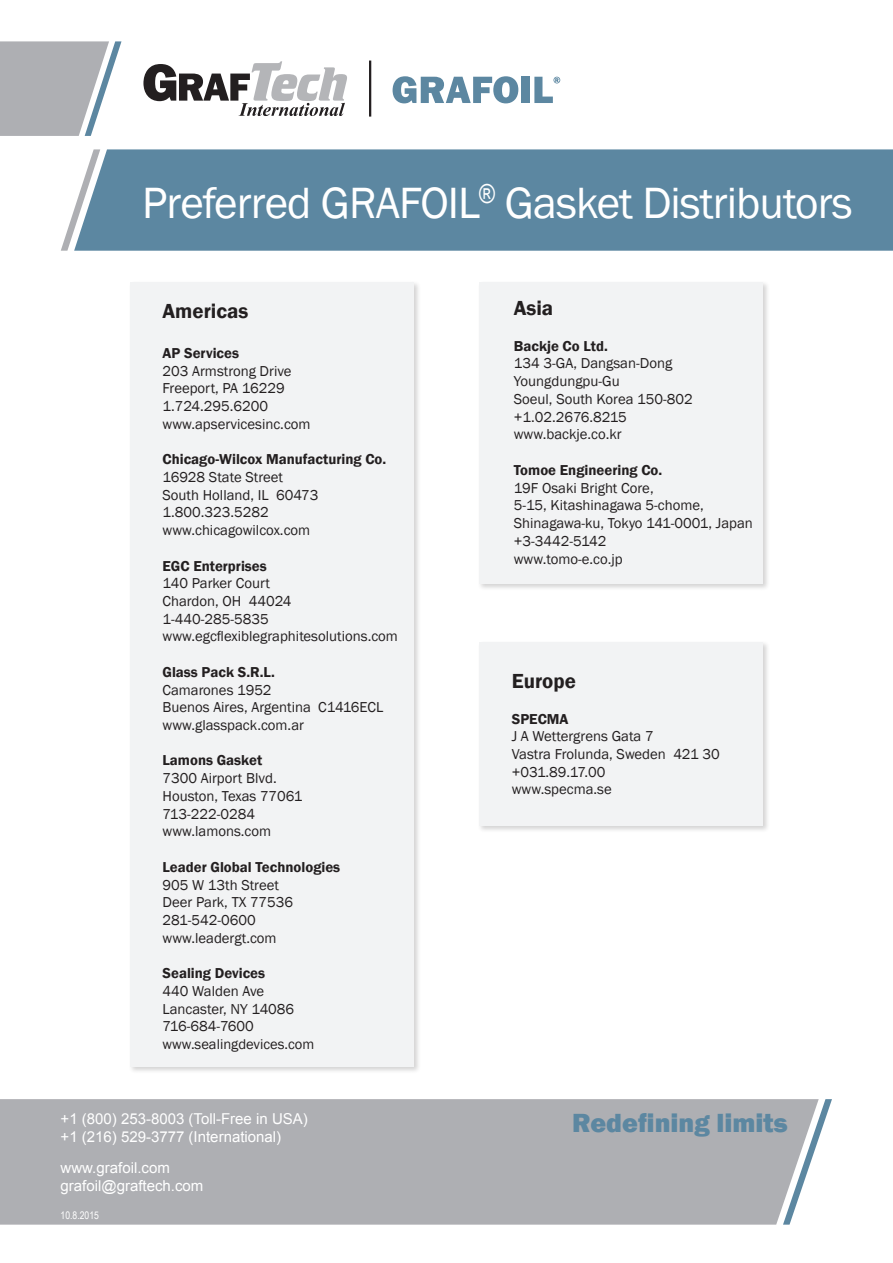
<style>
.page{position:relative;width:893px;height:1263px;background:#fff}
.page>*{position:absolute;margin:0;border:0;box-sizing:border-box;transform-origin:0 0}
.Title_SUB{font:45px "Franklin Gothic";letter-spacing:-.02em;color:#fff}
.t1{font:800 27px "Franklin Gothic";color:#5c87a1}
.t2{font:600 20.85px "Franklin Gothic";color:#231f20}
.t3{font:15px "Arial";color:#fff}
.t4{font:14.7px "Franklin Gothic";color:#231f20}
.t5{font:600 14.7px "Franklin Gothic";color:#231f20}
.t6{font:14.55px "Franklin Gothic";color:#231f20}
.t7{font:10.5px "Arial Narrow";color:#fff}
</style>
<div class="page">
<div style="left:478px;top:640px;width:292px;height:194px;background:#231f20;opacity:.2"></div>
<div style="left:479px;top:642px;width:284px;height:184px;background:#f2f3f4"></div>
<div style="left:478px;top:280px;width:292px;height:311px;background:#231f20;opacity:.2"></div>
<div style="left:479px;top:282px;width:284px;height:302px;background:#f2f3f4"></div>
<div style="left:129px;top:280px;width:292px;height:794px;background:#231f20;opacity:.2"></div>
<div style="left:130px;top:282px;width:284px;height:784px;background:#f2f3f4"></div>
<svg style="left:393px;top:76px;width:125px;height:27px"></svg>
<div style="left:522px;top:77px;width:8px;height:26px;background:#5c87a1"></div>
<svg style="left:534px;top:77px;width:26px;height:26px"></svg>
<hr style="left:369px;top:61px;width:2px;height:56px;background:#231f20">
<svg style="left:61px;top:210px;width:13px;height:41px"></svg>
<div style="left:74px;top:149px;width:819px;height:102px;background:#5c87a1"></div>
<svg style="left:0;top:41px;width:122px;height:95px"></svg>
<svg style="left:143px;top:61px;width:204px;height:55px"></svg>
<div style="left:0;top:1099px;width:783px;height:125px;background:#aeafb3"></div>
<svg style="left:783px;top:1099px;width:49px;height:125px"></svg>
<p class="Title_SUB" style="left:142px;top:175px;width:712px">Preferred GRAFOIL<sup>®</sup> Gasket Distributors</p>
<p class="t2" style="left:163px;top:298px;width:87px">Americas</p>
<p class="t5" style="left:163px;top:344px;width:78px">AP Services</p>
<p class="t4" style="left:163px;top:361px;width:131px">203 Armstrong Drive</p>
<p class="t4" style="left:163px;top:379px;width:124px">Freeport, PA 16229</p>
<p class="t4" style="left:163px;top:397px;width:107px">1.724.295.6200</p>
<p class="t4" style="left:163px;top:415px;width:150px">www.apservicesinc.com</p>
<p class="t5" style="left:163px;top:450px;width:225px">Chicago-Wilcox Manufacturing Co.</p>
<p class="t4" style="left:163px;top:468px;width:122px">16928 State Street</p>
<p class="t4" style="left:163px;top:486px;width:158px">South Holland, IL 60473</p>
<p class="t4" style="left:163px;top:503px;width:108px">1.800.323.5282</p>
<p class="t4" style="left:163px;top:521px;width:149px">www.chicagowilcox.com</p>
<p class="t5" style="left:163px;top:556px;width:106px">EGC Enterprises</p>
<p class="t4" style="left:163px;top:574px;width:109px">140 Parker Court</p>
<p class="t4" style="left:163px;top:592px;width:130px">Chardon, OH 44024</p>
<p class="t4" style="left:163px;top:610px;width:108px">1-440-285-5835</p>
<p class="t4" style="left:163px;top:627px;width:237px">www.egcflexiblegraphitesolutions.com</p>
<p class="t5" style="left:163px;top:663px;width:114px">Glass Pack S.R.L.</p>
<p class="t4" style="left:163px;top:680px;width:111px">Camarones 1952</p>
<p class="t4" style="left:163px;top:698px;width:222px">Buenos Aires, Argentina C1416ECL</p>
<p class="t4" style="left:163px;top:716px;width:143px">www.glasspack.com.ar</p>
<p class="t5" style="left:163px;top:751px;width:101px">Lamons Gasket</p>
<p class="t4" style="left:163px;top:769px;width:116px">7300 Airport Blvd.</p>
<p class="t4" style="left:163px;top:787px;width:141px">Houston, Texas 77061</p>
<p class="t4" style="left:163px;top:805px;width:94px">713-222-0284</p>
<p class="t4" style="left:163px;top:822px;width:110px">www.lamons.com</p>
<p class="t5" style="left:163px;top:858px;width:179px">Leader Global Technologies</p>
<p class="t4" style="left:163px;top:875px;width:118px">905 W 13th Street</p>
<p class="t4" style="left:163px;top:893px;width:132px">Deer Park, TX 77536</p>
<p class="t4" style="left:163px;top:911px;width:95px">281-542-0600</p>
<p class="t4" style="left:163px;top:929px;width:116px">www.leadergt.com</p>
<p class="t5" style="left:163px;top:964px;width:104px">Sealing Devices</p>
<p class="t4" style="left:163px;top:982px;width:103px">440 Walden Ave</p>
<p class="t4" style="left:163px;top:999px;width:133px">Lancaster, NY 14086</p>
<p class="t4" style="left:163px;top:1017px;width:93px">716-684-7600</p>
<p class="t6" style="left:163px;top:1035px;width:153px">www.sealingdevices.com</p>
<p class="t3" style="left:61px;top:1109px;width:249px">+1 (800) 253-8003 (Toll-Free in USA)</p>
<p class="t3" style="left:61px;top:1127px;width:222px">+1 (216) 529-3777 (International)</p>
<p class="t3" style="left:61px;top:1157px;width:111px">www.grafoil.com</p>
<p class="t3" style="left:61px;top:1175px;width:144px">grafoil@graftech.com</p>
<p class="t7" style="left:61px;top:1208px;width:40px">10.8.2015</p>
<p class="t2" style="left:514px;top:295px;width:41px">Asia</p>
<p class="t5" style="left:514px;top:337px;width:96px">Backje Co Ltd.</p>
<p class="t4" style="left:514px;top:354px;width:160px">134 3-GA, Dangsan-Dong</p>
<p class="t4" style="left:514px;top:372px;width:107px">Youngdungpu-Gu</p>
<p class="t4" style="left:514px;top:390px;width:180px">Soeul, South Korea 150-802</p>
<p class="t4" style="left:514px;top:407px;width:115px">+1.02.2676.8215</p>
<p class="t4" style="left:514px;top:425px;width:109px">www.backje.co.kr</p>
<p class="t5" style="left:514px;top:461px;width:150px">Tomoe Engineering Co.</p>
<p class="t4" style="left:514px;top:479px;width:141px">19F Osaki Bright Core,</p>
<p class="t4" style="left:514px;top:496px;width:192px">5-15, Kitashinagawa 5-chome,</p>
<p class="t4" style="left:514px;top:514px;width:241px">Shinagawa-ku, Tokyo 141-0001, Japan</p>
<p class="t4" style="left:514px;top:532px;width:94px">+3-3442-5142</p>
<p class="t4" style="left:514px;top:549px;width:110px">www.tomo-e.co.jp</p>
<p class="t2" style="left:512px;top:668px;width:66px">Europe</p>
<p class="t5" style="left:512px;top:710px;width:58px">SPECMA</p>
<p class="t4" style="left:512px;top:727px;width:143px">J A Wettergrens Gata 7</p>
<p class="t4" style="left:512px;top:745px;width:209px">Vastra Frolunda, Sweden 421 30</p>
<p class="t4" style="left:512px;top:763px;width:95px">+031.89.17.00</p>
<p class="t4" style="left:512px;top:780px;width:101px">www.specma.se</p>
<p class="t1" style="left:572px;top:1105px;width:217px">Redefining limits</p>
</div>
